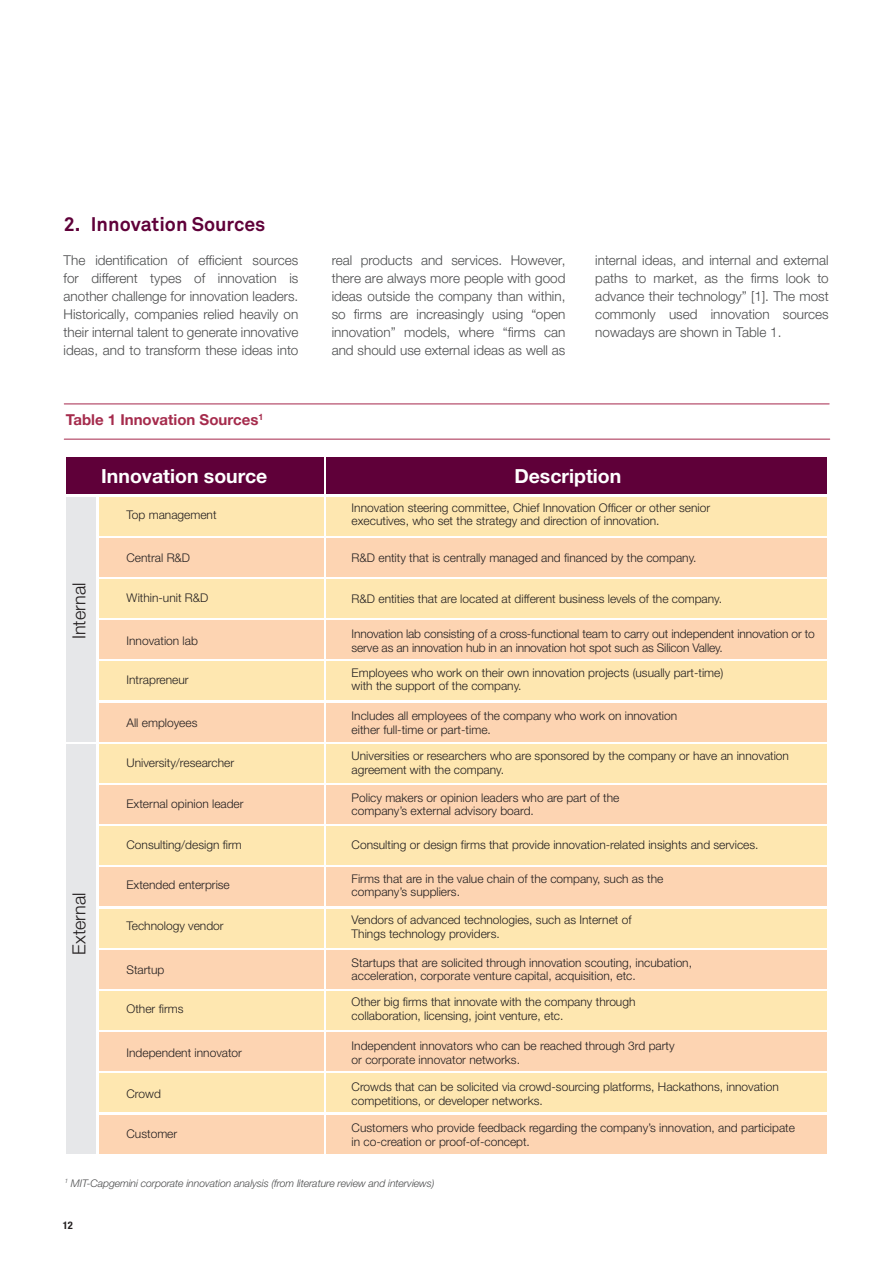
<style>
.page{position:relative;width:893px;height:1263px;background:#fff}
.page>*{position:absolute;margin:0;border:0;box-sizing:border-box;transform-origin:0 0}
.t1{font:700 19.5px "Helvetica Neue";color:#fff}
.t2{font:700 19.5px "Akkurat Pro";color:#5f0039}
.t3{font:300 18px "Helvetica Neue";color:#231f20}
.NEW{font:700 15px "Helvetica Neue";color:#a52b4c}
.t4{font:300 13.5px/18px "Helvetica Neue";color:#4b4c4d;text-align:justify}
.t5{font:300 12px/13.5px "Helvetica Neue";color:#231f20}
.t6{font:italic 300 10.5px "Helvetica Neue";letter-spacing:-.01em;color:#4b4c4d}
.t7{font:700 condensed 10.5px "Helvetica Neue LT Std";color:#231f20}
</style>
<div class="page">
<div style="left:66px;top:457px;width:258px;height:37px;background:#5f0039"></div>
<div style="left:66px;top:497px;width:30px;height:244px;background:#e6e7e9"></div>
<div style="left:66px;top:744px;width:30px;height:409px;background:#e6e7e9"></div>
<div style="left:326px;top:457px;width:500px;height:37px;background:#5f0039"></div>
<div style="left:99px;top:497px;width:225px;height:38px;background:#fee7b0"></div>
<div style="left:326px;top:497px;width:500px;height:38px;background:#fee7b0"></div>
<div style="left:99px;top:538px;width:225px;height:39px;background:#fdd4b2"></div>
<div style="left:326px;top:538px;width:500px;height:39px;background:#fdd4b2"></div>
<div style="left:99px;top:579px;width:225px;height:39px;background:#fee7b0"></div>
<div style="left:326px;top:579px;width:500px;height:39px;background:#fee7b0"></div>
<div style="left:99px;top:620px;width:225px;height:39px;background:#fdd4b2"></div>
<div style="left:326px;top:620px;width:500px;height:39px;background:#fdd4b2"></div>
<div style="left:99px;top:662px;width:225px;height:38px;background:#fee7b0"></div>
<div style="left:326px;top:662px;width:500px;height:38px;background:#fee7b0"></div>
<div style="left:99px;top:703px;width:225px;height:38px;background:#fdd4b2"></div>
<div style="left:326px;top:703px;width:500px;height:38px;background:#fdd4b2"></div>
<div style="left:99px;top:744px;width:225px;height:39px;background:#fee7b0"></div>
<div style="left:326px;top:744px;width:500px;height:39px;background:#fee7b0"></div>
<div style="left:99px;top:785px;width:225px;height:39px;background:#fdd4b2"></div>
<div style="left:326px;top:785px;width:500px;height:39px;background:#fdd4b2"></div>
<div style="left:99px;top:826px;width:225px;height:39px;background:#fee7b0"></div>
<div style="left:326px;top:826px;width:500px;height:39px;background:#fee7b0"></div>
<div style="left:99px;top:868px;width:225px;height:38px;background:#fdd4b2"></div>
<div style="left:326px;top:868px;width:500px;height:38px;background:#fdd4b2"></div>
<div style="left:99px;top:909px;width:225px;height:38px;background:#fee7b0"></div>
<div style="left:326px;top:909px;width:500px;height:38px;background:#fee7b0"></div>
<div style="left:99px;top:950px;width:225px;height:39px;background:#fdd4b2"></div>
<div style="left:326px;top:950px;width:500px;height:39px;background:#fdd4b2"></div>
<div style="left:99px;top:991px;width:225px;height:39px;background:#fee7b0"></div>
<div style="left:326px;top:991px;width:500px;height:39px;background:#fee7b0"></div>
<div style="left:99px;top:1032px;width:225px;height:39px;background:#fdd4b2"></div>
<div style="left:326px;top:1032px;width:500px;height:39px;background:#fdd4b2"></div>
<div style="left:99px;top:1073px;width:225px;height:39px;background:#fee7b0"></div>
<div style="left:326px;top:1073px;width:500px;height:39px;background:#fee7b0"></div>
<div style="left:99px;top:1115px;width:225px;height:38px;background:#fdd4b2"></div>
<div style="left:326px;top:1115px;width:500px;height:38px;background:#fdd4b2"></div>
<hr style="left:64px;top:403px;width:765px;height:1px;background:#a5274c">
<hr style="left:64px;top:439px;width:766px;height:1px;background:#a5274c">
<p class="t2" style="left:64px;top:212px;width:203px">2. Innovation Sources</p>
<p class="t4" style="left:64px;top:251px;width:236px">The identification of efficient sources for different types of innovation is another challenge for innovation leaders.<br>Historically, companies relied heavily on their internal talent to generate innovative ideas, and to transform these ideas into</p>
<p class="t4" style="left:332px;top:251px;width:235px">real products and services. However, there are always more people with good ideas outside the company than within, so firms are increasingly using “open innovation” models, where “firms can and should use external ideas as well as</p>
<p class="t4" style="left:595px;top:251px;width:235px">internal ideas, and internal and external paths to market, as the firms look to advance their technology” [1]. The most commonly used innovation sources nowadays are shown in Table 1.</p>
<p class="NEW" style="left:66px;top:410px;width:199px">Table 1 Innovation Sources<sup>1</sup></p>
<p class="t3" style="left:68px;top:639px;width:58px;rotate:-90deg">Internal</p>
<p class="t3" style="left:68px;top:954px;width:64px;rotate:-90deg">External</p>
<p class="t1" style="left:101px;top:464px;width:168px">Innovation source</p>
<p class="t1" style="left:514px;top:464px;width:108px">Description</p>
<p class="t5" style="left:127px;top:508px;width:92px">Top management</p>
<p class="t5" style="left:127px;top:550px;width:65px">Central R&amp;D</p>
<p class="t5" style="left:127px;top:591px;width:83px">Within-unit R&amp;D</p>
<p class="t5" style="left:127px;top:634px;width:73px">Innovation lab</p>
<p class="t5" style="left:127px;top:673px;width:64px">Intrapreneur</p>
<p class="t5" style="left:127px;top:715px;width:72px">All employees</p>
<p class="t5" style="left:127px;top:756px;width:109px">University/researcher</p>
<p class="t5" style="left:127px;top:797px;width:119px">External opinion leader</p>
<p class="t5" style="left:127px;top:838px;width:117px">Consulting/design firm</p>
<p class="t5" style="left:127px;top:878px;width:105px">Extended enterprise</p>
<p class="t5" style="left:127px;top:919px;width:99px">Technology vendor</p>
<p class="t5" style="left:127px;top:963px;width:39px">Startup</p>
<p class="t5" style="left:127px;top:1002px;width:58px">Other firms</p>
<p class="t5" style="left:127px;top:1046px;width:117px">Independent innovator</p>
<p class="t5" style="left:127px;top:1087px;width:36px">Crowd</p>
<p class="t5" style="left:127px;top:1127px;width:52px">Customer</p>
<p class="t5" style="left:352px;top:501px;width:360px">Innovation steering committee, Chief Innovation Officer or other senior executives, who set the strategy and direction of innovation.</p>
<p class="t5" style="left:352px;top:551px;width:346px">R&amp;D entity that is centrally managed and financed by the company.</p>
<p class="t5" style="left:352px;top:591px;width:372px">R&amp;D entities that are located at different business levels of the company.</p>
<p class="t5" style="left:352px;top:627px;width:465px">Innovation lab consisting of a cross-functional team to carry out independent innovation or to serve as an innovation hub in an innovation hot spot such as Silicon Valley.</p>
<p class="t5" style="left:352px;top:666px;width:373px">Employees who work on their own innovation projects (usually part-time) with the support of the company.</p>
<p class="t5" style="left:352px;top:709px;width:327px">Includes all employees of the company who work on innovation either full-time or part-time.</p>
<p class="t5" style="left:352px;top:749px;width:439px">Universities or researchers who are sponsored by the company or have an innovation agreement with the company.</p>
<p class="t5" style="left:352px;top:790px;width:269px">Policy makers or opinion leaders who are part of the company’s external advisory board.</p>
<p class="t5" style="left:352px;top:838px;width:408px">Consulting or design firms that provide innovation-related insights and services.</p>
<p class="t5" style="left:352px;top:871px;width:313px">Firms that are in the value chain of the company, such as the company’s suppliers.</p>
<p class="t5" style="left:352px;top:913px;width:281px">Vendors of advanced technologies, such as Internet of<br>Things technology providers.</p>
<p class="t5" style="left:352px;top:955px;width:342px">Startups that are solicited through innovation scouting, incubation, acceleration, corporate venture capital, acquisition, etc.</p>
<p class="t5" style="left:352px;top:995px;width:285px">Other big firms that innovate with the company through collaboration, licensing, joint venture, etc.</p>
<p class="t5" style="left:352px;top:1039px;width:324px">Independent innovators who can be reached through 3rd party or corporate innovator networks.</p>
<p class="t5" style="left:352px;top:1080px;width:429px">Crowds that can be solicited via crowd-sourcing platforms, Hackathons, innovation competitions, or developer networks.</p>
<p class="t5" style="left:352px;top:1121px;width:445px">Customers who provide feedback regarding the company’s innovation, and participate in co-creation or proof-of-concept.</p>
<p class="t6" style="left:65px;top:1177px;width:371px"><sup>1</sup> MIT-Capgemini corporate innovation analysis (from literature review and interviews)</p>
<p class="t7" style="left:63px;top:1219px;width:11px">12</p>
</div>
